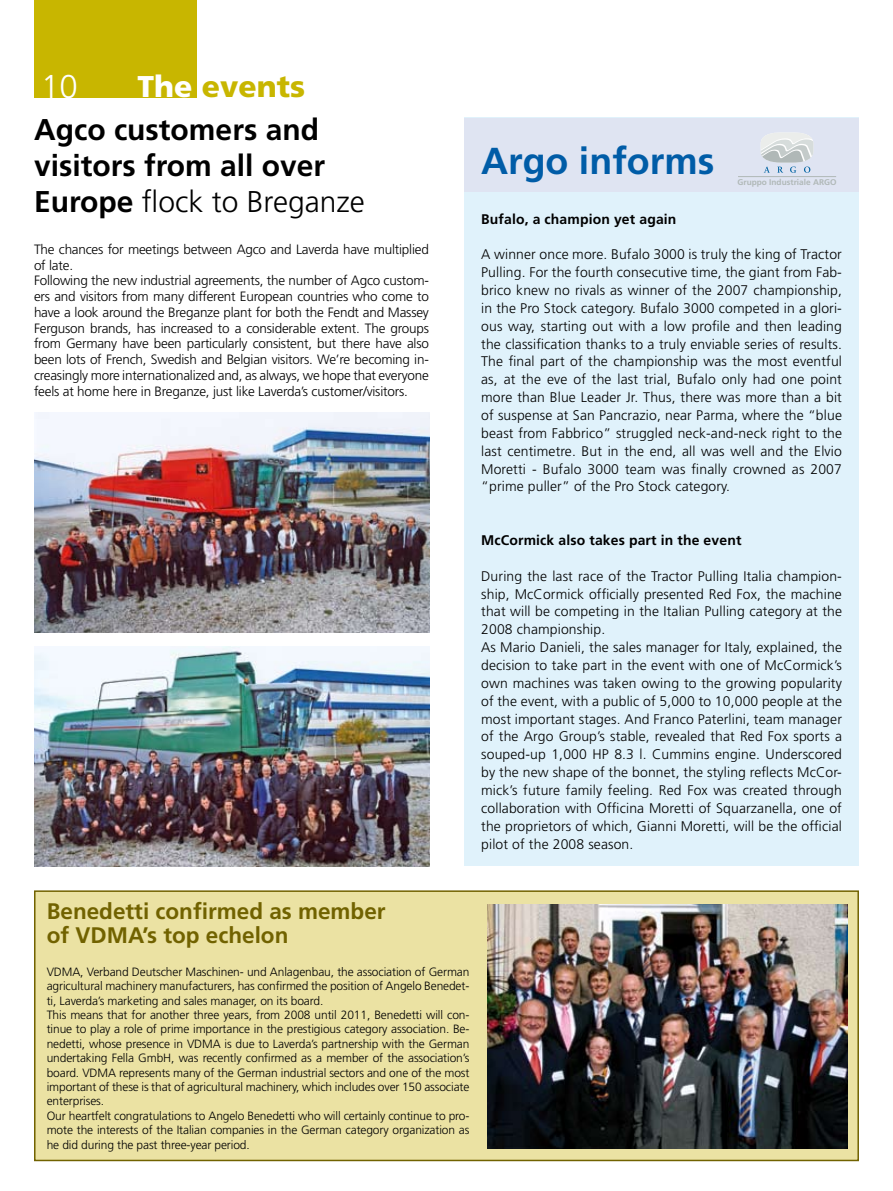
<style>
.page{position:relative;width:893px;height:1191px;background:#fff}
.page>*{position:absolute;margin:0;border:0;box-sizing:border-box;transform-origin:0 0}
.t1{font:700 37.5px "Frutiger";color:#005ca7}
.t2{font:300 33px "Frutiger";color:#fff}
.t3{font:700 30px/42.6px "Frutiger";color:#000}
.t4{font:700 22.5px/24px "Frutiger";color:#716200}
.t5{font:300 13.95px/17.9px "Frutiger";letter-spacing:.01em;color:#000;text-align:justify}
.t6{font:700 13.95px "Frutiger";letter-spacing:.01em;color:#000}
.t7{font:300 13.5px/15.8px "Frutiger";letter-spacing:-.015em;color:#000}
.t8{font:300 12px/14.4px "Frutiger";letter-spacing:-.01em;color:#000}
.t9{font:700 8.25px "Frutiger";color:#b0b8b7}
.s1{font-weight:900;color:#fff}
.s2{font-weight:900;color:#c8b600}
.s3{font-weight:300}
</style>
<div class="page">
<div style="left:34px;top:0;width:162px;height:98px;background:#c8b600"></div>
<img style="left:34px;top:412px;width:395px;height:220px">
<img style="left:34px;top:646px;width:395px;height:220px">
<div style="left:464px;top:118px;width:395px;height:748px;background:#e0f2fb"></div>
<div style="left:464px;top:118px;width:395px;height:73px;background:#dfe4f2"></div>
<svg style="left:761px;top:132px;width:52px;height:41px"></svg>
<hr style="left:738px;top:176px;width:98px;height:1px;background:#b0b8b7">
<div style="left:35px;top:891px;width:823px;height:269px;background:#ebe2a3"></div>
<div style="left:34px;top:890px;width:825px;height:271px;border:2px solid #716200"></div>
<img style="left:487px;top:904px;width:361px;height:244px">
<h2 class="t2" style="left:41px;top:68px;width:38px">10</h2>
<h3 class="t3" style="left:34px;top:65px;width:286px;text-indent:103px"><span class="s1">The</span> <span class="s2">events<br></span>Agco customers and</h3>
<h3 class="t3" style="left:34px;top:147px;width:332px;line-height:36px">visitors from all over<br>Europe <span class="s3">flock to Breganze</span></h3>
<p class="t7" style="left:34px;top:241px;width:396px">The chances for meetings between Agco and Laverda have multiplied of late.<br>Following the new industrial agreements, the number of Agco custom&shy;ers and visitors from many different European countries who come to have a look around the Breganze plant for both the Fendt and Massey Ferguson brands, has increased to a considerable extent. The groups from Germany have been particularly consistent, but there have also been lots of French, Swedish and Belgian visitors. We’re becoming in&shy;creasingly more internationalized and, as always, we hope that everyone feels at home here in Breganze, just like Laverda’s customer/visitors.</p>
<h1 class="t1" style="left:481px;top:139px;width:235px">Argo informs</h1>
<p class="t9" style="left:737px;top:177px;width:101px">Gruppo Industriale ARGO</p>
<p class="t6" style="left:481px;top:210px;width:197px">Bufalo, a champion yet again</p>
<p class="t5" style="left:481px;top:245px;width:362px">A winner once more. Bufalo 3000 is truly the king of Tractor Pulling. For the fourth consecutive time, the giant from Fab&shy;brico knew no rivals as winner of the 2007 championship, in the Pro Stock category. Bufalo 3000 competed in a glori&shy;ous way, starting out with a low profile and then leading the classification thanks to a truly enviable series of results.<br>The final part of the championship was the most eventful as, at the eve of the last trial, Bufalo only had one point more than Blue Leader Jr. Thus, there was more than a bit of suspense at San Pancrazio, near Parma, where the “blue beast from Fabbrico” struggled neck-and-neck right to the last centimetre. But in the end, all was well and the Elvio Moretti - Bufalo 3000 team was finally crowned as 2007 “prime puller” of the Pro Stock category.</p>
<p class="t6" style="left:481px;top:532px;width:262px">McCormick also takes part in the event</p>
<p class="t5" style="left:481px;top:567px;width:362px;text-align:left">During the last race of the Tractor Pulling Italia champion&shy;ship, McCormick officially presented Red Fox, the machine that will be competing in the Italian Pulling category at the 2008 championship.<br>As Mario Danieli, the sales manager for Italy, explained, the decision to take part in the event with one of McCormick’s own machines was taken owing to the growing popularity of the event, with a public of 5,000 to 10,000 people at the most important stages. And Franco Paterlini, team manager of the Argo Group’s stable, revealed that Red Fox sports a souped-up 1,000 HP 8.3 l. Cummins engine. Underscored by the new shape of the bonnet, the styling reflects McCor&shy;mick’s future family feeling. Red Fox was created through collaboration with Officina Moretti of Squarzanella, one of the proprietors of which, Gianni Moretti, will be the official pilot of the 2008 season.</p>
<h3 class="t4" style="left:47px;top:899px;width:340px">Benedetti confirmed as member of VDMA’s top echelon</h3>
<p class="t8" style="left:47px;top:964px;width:424px">VDMA, Verband Deutscher Maschinen- und Anlagenbau, the association of German agricultural machinery manufacturers, has confirmed the position of Angelo Benedet&shy;ti, Laverda’s marketing and sales manager, on its board.<br>This means that for another three years, from 2008 until 2011, Benedetti will con&shy;tinue to play a role of prime importance in the prestigious category association. Be&shy;nedetti, whose presence in VDMA is due to Laverda’s partnership with the German undertaking Fella GmbH, was recently confirmed as a member of the association’s board. VDMA represents many of the German industrial sectors and one of the most important of these is that of agricultural machinery, which includes over 150 associate enterprises.<br>Our heartfelt congratulations to Angelo Benedetti who will certainly continue to pro&shy;mote the interests of the Italian companies in the German category organization as he did during the past three-year period.</p>
</div>
